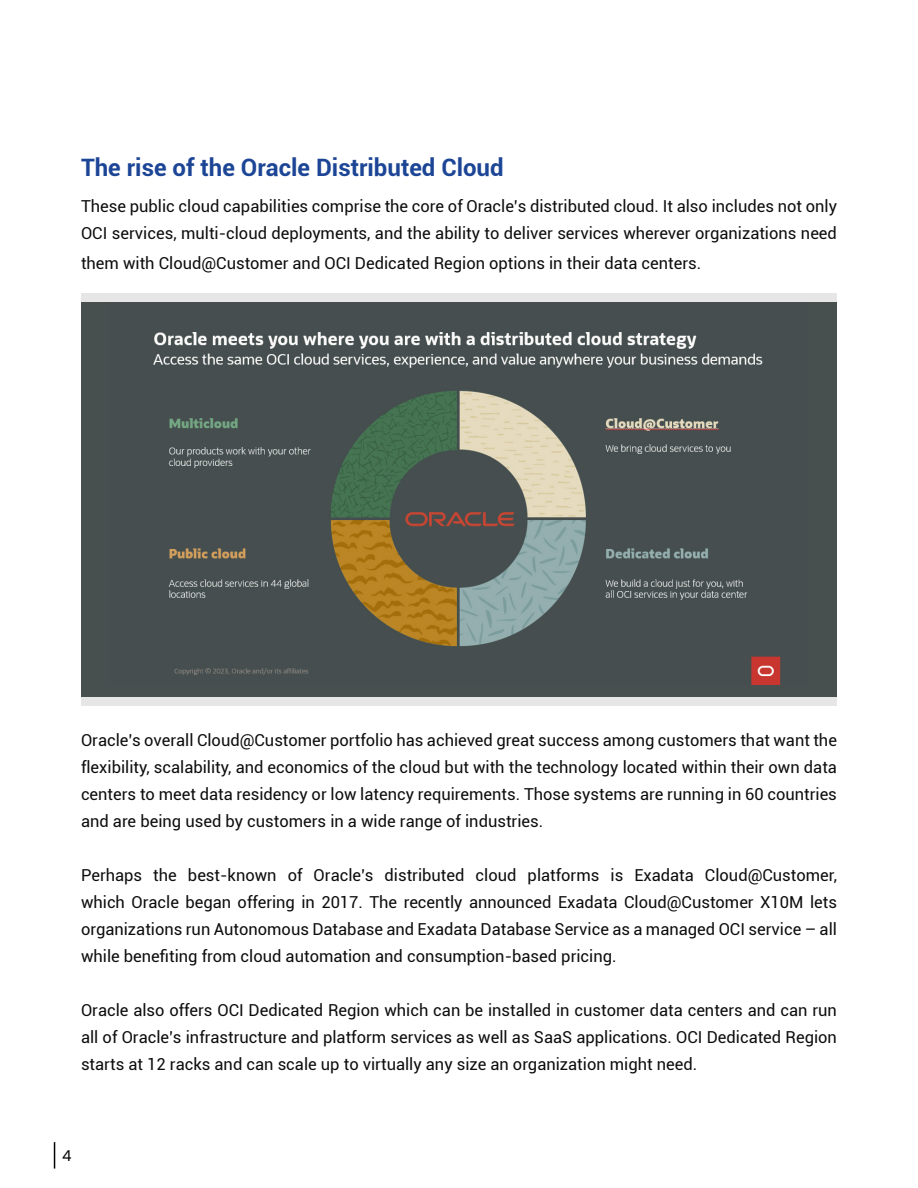
<style>
.page{position:relative;width:918px;height:1188px;background:#fff}
.page>*{position:absolute;margin:0;border:0;box-sizing:border-box;transform-origin:0 0}
.t1{font:700 24px "Roboto";color:#1c4596}
.t2{font:16.5px/27px "Roboto";color:#0d0d0d;text-align:justify}
.t3{font:15px "Poppins";color:#000}
</style>
<div class="page">
<svg style="left:54px;top:1142px;width:1px;height:27px"></svg>
<div style="left:81px;top:293px;width:756px;height:413px;background:#e6e6e6"></div>
<div style="left:81px;top:302px;width:756px;height:395px;background:#47504f"></div>
<img style="left:153px;top:332px;width:628px;height:352px">
<h1 class="t1" style="left:81px;top:150px;width:424px">The rise of the Oracle Distributed Cloud</h1>
<p class="t2" style="left:81px;top:192px;width:757px">These public cloud capabilities comprise the core of Oracle’s distributed cloud. It also includes not only<br>OCI services, multi-cloud deployments, and the ability to deliver services wherever organizations need</p>
<p class="t2" style="left:81px;top:249px;width:622px">them with Cloud@Customer and OCI Dedicated Region options in their data centers.</p>
<p class="t2" style="left:81px;top:726px;width:757px">Oracle’s overall Cloud@Customer portfolio has achieved great success among customers that want the flexibility, scalability, and economics of the cloud but with the technology located within their own data centers to meet data residency or low latency requirements. Those systems are running in 60 countries and are being used by customers in a wide range of industries.</p>
<p class="t2" style="left:81px;top:861px;width:758px">Perhaps the best-known of Oracle’s distributed cloud platforms is Exadata Cloud@Customer, which Oracle began offering in 2017. The recently announced Exadata Cloud@Customer X10M lets organizations run Autonomous Database and Exadata Database Service as a managed OCI service – all while benefiting from cloud automation and consumption-based pricing.</p>
<p class="t2" style="left:81px;top:996px;width:757px">Oracle also offers OCI Dedicated Region which can be installed in customer data centers and can run all of Oracle’s infrastructure and platform services as well as SaaS applications. OCI Dedicated Region starts at 12 racks and can scale up to virtually any size an organization might need.</p>
<p class="t3" style="left:62px;top:1147px;width:11px">4</p>
</div>
